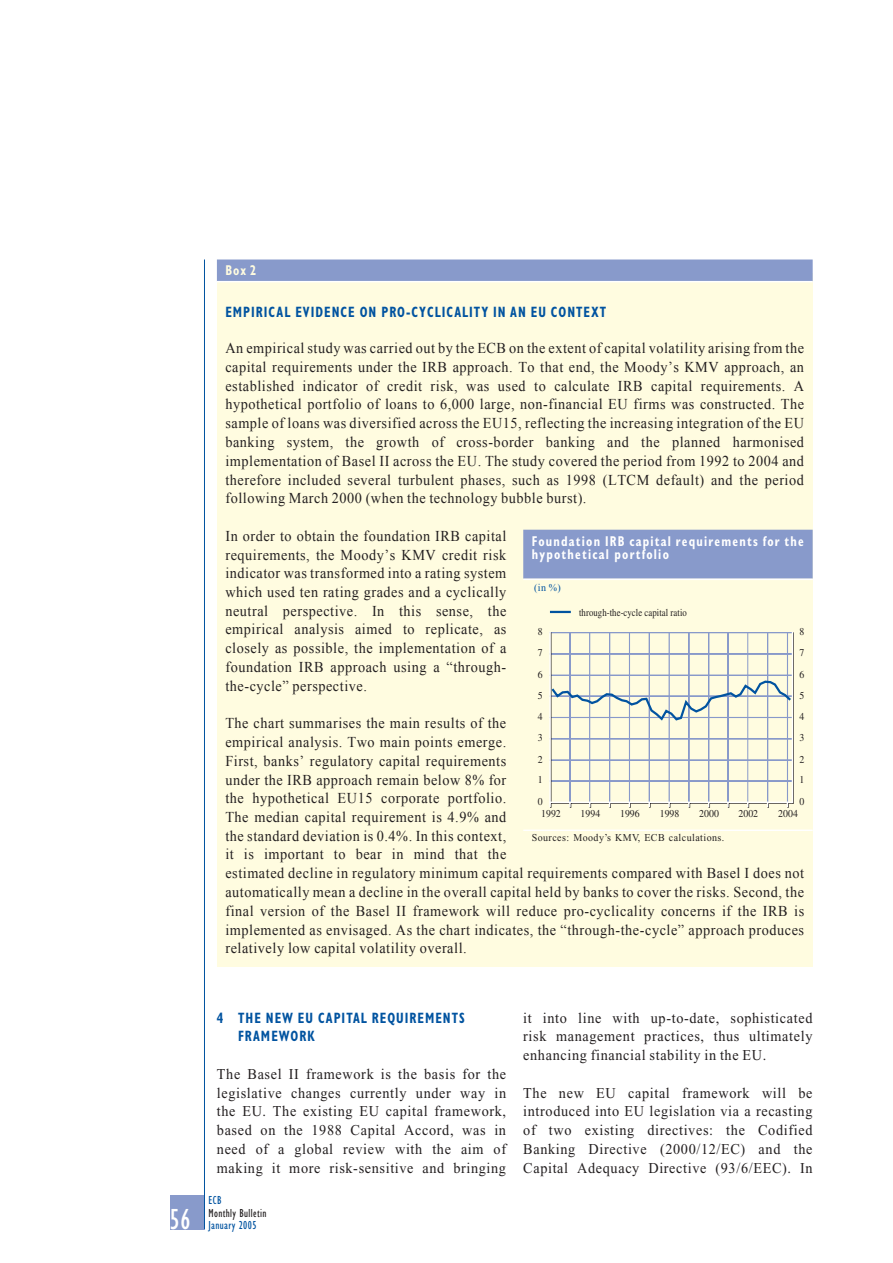
<style>
.page{position:relative;width:893px;height:1263px;background:#fff}
.page>*{position:absolute;margin:0;border:0;box-sizing:border-box;transform-origin:0 0}
.t1{font:condensed 30px "Gill Sans";color:#fff;scale:.95 1}
.t2{font:15px/18.8px "Times New Roman";letter-spacing:.04em;color:#231f20;text-align:justify;scale:.95 1}
.t3{font:15px/18.8px "Times";letter-spacing:.045em;color:#231f20;text-align:justify;scale:.95 1}
.t4{font:700 condensed 15px/18.8px "Gill Sans";letter-spacing:.08em;color:#0153a0;scale:.85 1}
.t5{font:700 condensed 14.25px/13.5px "Gill Sans";letter-spacing:.1em;color:#fff;scale:.85 1}
.t6{font:700 condensed 14.25px "Gill Sans";color:#fffce0;scale:.85 1}
.t7{font:condensed 12px "Gill Sans";letter-spacing:.035em;color:#231f20;scale:.95 1}
.t8{font:condensed 12px "Gill Sans";letter-spacing:.035em;color:#0153a0;scale:.95 1}
.t9{font:10.5px "Times";letter-spacing:.005em;color:#231f20;scale:.93 1}
.t10{font:10.5px "Times";letter-spacing:.045em;color:#231f20;scale:.95 1}
.t11{font:10.5px "Times";letter-spacing:.005em;color:#231f20;scale:.83 1}
.t12{font:10.5px "Times";color:#0153a0;scale:.95 1}
</style>
<div class="page">
<div style="left:170px;top:1195px;width:34px;height:34px;background:#889acb"></div>
<hr style="left:204px;top:260px;width:1px;height:969px;background:#0153a0">
<div style="left:217px;top:273px;width:595px;height:694px;background:#fffce0"></div>
<div style="left:217px;top:260px;width:595px;height:21px;background:#889acb"></div>
<hr style="left:217px;top:281px;width:595px;height:1px;background:#fff">
<div style="left:523px;top:530px;width:289px;height:49px;background:#889acb"></div>
<hr style="left:523px;top:579px;width:289px;height:1px;background:#fff">
<hr style="left:523px;top:830px;width:289px;height:1px;background:#fff">
<div style="left:550px;top:781px;width:242px;height:1px;border:1px solid #8899ca"></div>
<hr style="left:550px;top:760px;width:242px;height:1px;background:#8899ca">
<div style="left:550px;top:739px;width:242px;height:1px;border:1px solid #8899ca"></div>
<div style="left:550px;top:675px;width:242px;height:1px;border:1px solid #8899ca"></div>
<div style="left:550px;top:654px;width:242px;height:1px;border:1px solid #8899ca"></div>
<hr style="left:550px;top:633px;width:242px;height:1px;background:#8899ca">
<div style="left:550px;top:632px;width:242px;height:1px;border:1px solid #8899ca"></div>
<hr style="left:570px;top:633px;width:1px;height:169px;background:#8899ca">
<div style="left:569px;top:632px;width:1px;height:171px;border:1px solid #8899ca"></div>
<div style="left:589px;top:632px;width:1px;height:171px;border:1px solid #8899ca"></div>
<div style="left:609px;top:632px;width:1px;height:171px;border:1px solid #8899ca"></div>
<div style="left:629px;top:632px;width:1px;height:171px;border:1px solid #8899ca"></div>
<div style="left:649px;top:632px;width:1px;height:171px;border:1px solid #8899ca"></div>
<hr style="left:669px;top:633px;width:1px;height:169px;background:#8899ca">
<div style="left:688px;top:632px;width:1px;height:171px;border:1px solid #8899ca"></div>
<div style="left:708px;top:632px;width:1px;height:171px;border:1px solid #8899ca"></div>
<hr style="left:728px;top:633px;width:1px;height:169px;background:#8899ca">
<div style="left:727px;top:632px;width:1px;height:171px;border:1px solid #8899ca"></div>
<hr style="left:747px;top:633px;width:1px;height:169px;background:#8899ca">
<div style="left:767px;top:632px;width:1px;height:171px;border:1px solid #8899ca"></div>
<hr style="left:550px;top:802px;width:243px;height:2px;background:#231f20">
<hr style="left:550px;top:611px;width:21px;height:2px;background:#0153a0">
<div style="left:787px;top:632px;width:1px;height:171px;border:1px solid #8899ca"></div>
<hr style="left:549px;top:632px;width:2px;height:170px;background:#fff">
<hr style="left:550px;top:802px;width:242px;height:1px;background:#fff">
<svg style="left:549px;top:679px;width:242px;height:43px"></svg>
<hr style="left:791px;top:632px;width:2px;height:170px;background:#fff">
<p class="t6" style="left:225px;top:265px;width:38px">Box 2</p>
<p class="t4" style="left:225px;top:304px;width:449px">EMPIRICAL EVIDENCE ON PRO-CYCLICALITY IN AN EU CONTEXT</p>
<p class="t2" style="left:225px;top:339px;width:610px">An empirical study was carried out by the ECB on the extent of capital volatility arising from the capital requirements under the IRB approach. To that end, the Moody’s KMV approach, an established indicator of credit risk, was used to calculate IRB capital requirements. A hypothetical portfolio of loans to 6,000 large, non-financial EU firms was constructed. The sample of loans was diversified across the EU15, reflecting the increasing integration of the EU banking system, the growth of cross-border banking and the planned harmonised implementation of Basel II across the EU. The study covered the period from 1992 to 2004 and therefore included several turbulent phases, such as 1998 (LTCM default) and the period following March 2000 (when the technology bubble burst).</p>
<p class="t2" style="left:225px;top:526px;width:297px">In order to obtain the foundation IRB capital requirements, the Moody’s KMV credit risk indicator was transformed into a rating system which used ten rating grades and a cyclically neutral perspective. In this sense, the empirical analysis aimed to replicate, as closely as possible, the implementation of a foundation IRB approach using a “through&shy;the-cycle” perspective.</p>
<p class="t2" style="left:225px;top:714px;width:611px;text-align:left">The chart summarises the main results of the<br>empirical analysis. Two main points emerge.<br>First, banks’ regulatory capital requirements<br>under the IRB approach remain below 8% for<br>the hypothetical EU15 corporate portfolio.<br>The median capital requirement is 4.9% and<br>the standard deviation is 0.4%. In this context,<br>it is important to bear in mind that the<br>estimated decline in regulatory minimum capital requirements compared with Basel I does not automatically mean a decline in the overall capital held by banks to cover the risks. Second, the final version of the Basel II framework will reduce pro-cyclicality concerns if the IRB is implemented as envisaged. As the chart indicates, the “through-the-cycle” approach produces relatively low capital volatility overall.</p>
<p class="t5" style="left:531px;top:535px;width:321px">Foundation IRB capital requirements for the hypothetical portfolio</p>
<p class="t12" style="left:534px;top:583px;width:29px">(in %)</p>
<p class="t11" style="left:579px;top:609px;width:131px">through-the-cycle capital ratio</p>
<p class="t9" style="left:537px;top:628px;width:7px">8</p>
<p class="t9" style="left:799px;top:628px;width:7px">8</p>
<p class="t9" style="left:537px;top:649px;width:7px">7</p>
<p class="t9" style="left:799px;top:649px;width:7px">7</p>
<p class="t9" style="left:537px;top:670px;width:7px">6</p>
<p class="t9" style="left:799px;top:670px;width:7px">6</p>
<p class="t9" style="left:537px;top:691px;width:7px">5</p>
<p class="t9" style="left:799px;top:691px;width:7px">5</p>
<p class="t9" style="left:537px;top:713px;width:7px">4</p>
<p class="t9" style="left:799px;top:713px;width:7px">4</p>
<p class="t9" style="left:537px;top:734px;width:7px">3</p>
<p class="t9" style="left:799px;top:734px;width:7px">3</p>
<p class="t9" style="left:537px;top:755px;width:7px">2</p>
<p class="t9" style="left:799px;top:755px;width:7px">2</p>
<p class="t9" style="left:537px;top:776px;width:7px">1</p>
<p class="t9" style="left:799px;top:776px;width:7px">1</p>
<p class="t9" style="left:537px;top:797px;width:7px">0</p>
<p class="t9" style="left:799px;top:797px;width:7px">0</p>
<p class="t9" style="left:541px;top:810px;width:23px">1992</p>
<p class="t9" style="left:580px;top:810px;width:23px">1994</p>
<p class="t9" style="left:620px;top:810px;width:23px">1996</p>
<p class="t9" style="left:659px;top:810px;width:23px">1998</p>
<p class="t9" style="left:699px;top:810px;width:23px">2000</p>
<p class="t9" style="left:738px;top:810px;width:23px">2002</p>
<p class="t9" style="left:778px;top:810px;width:23px">2004</p>
<p class="t10" style="left:531px;top:834px;width:204px">Sources: Moody’s KMV, ECB calculations.</p>
<h1 class="t1" style="left:169px;top:1208px;width:23px">56</h1>
<p class="t4" style="left:238px;top:1010px;width:268px;text-indent:-21px">4 THE NEW EU CAPITAL REQUIREMENTS<br>FRAMEWORK</p>
<p class="t3" style="left:217px;top:1066px;width:306px">The Basel II framework is the basis for the legislative changes currently under way in the EU. The existing EU capital framework, based on the 1988 Capital Accord, was in need of a global review with the aim of making it more risk-sensitive and bringing</p>
<p class="t8" style="left:208px;top:1196px;width:15px">ECB</p>
<p class="t7" style="left:208px;top:1208px;width:63px">Monthly Bulletin</p>
<p class="t8" style="left:208px;top:1221px;width:52px">January 2005</p>
<p class="t3" style="left:523px;top:1010px;width:306px">it into line with up-to-date, sophisticated risk management practices, thus ultimately enhancing financial stability in the EU.</p>
<p class="t3" style="left:523px;top:1085px;width:306px">The new EU capital framework will be introduced into EU legislation via a recasting of two existing directives: the Codified Banking Directive (2000/12/EC) and the Capital Adequacy Directive (93/6/EEC). In</p>
</div>
